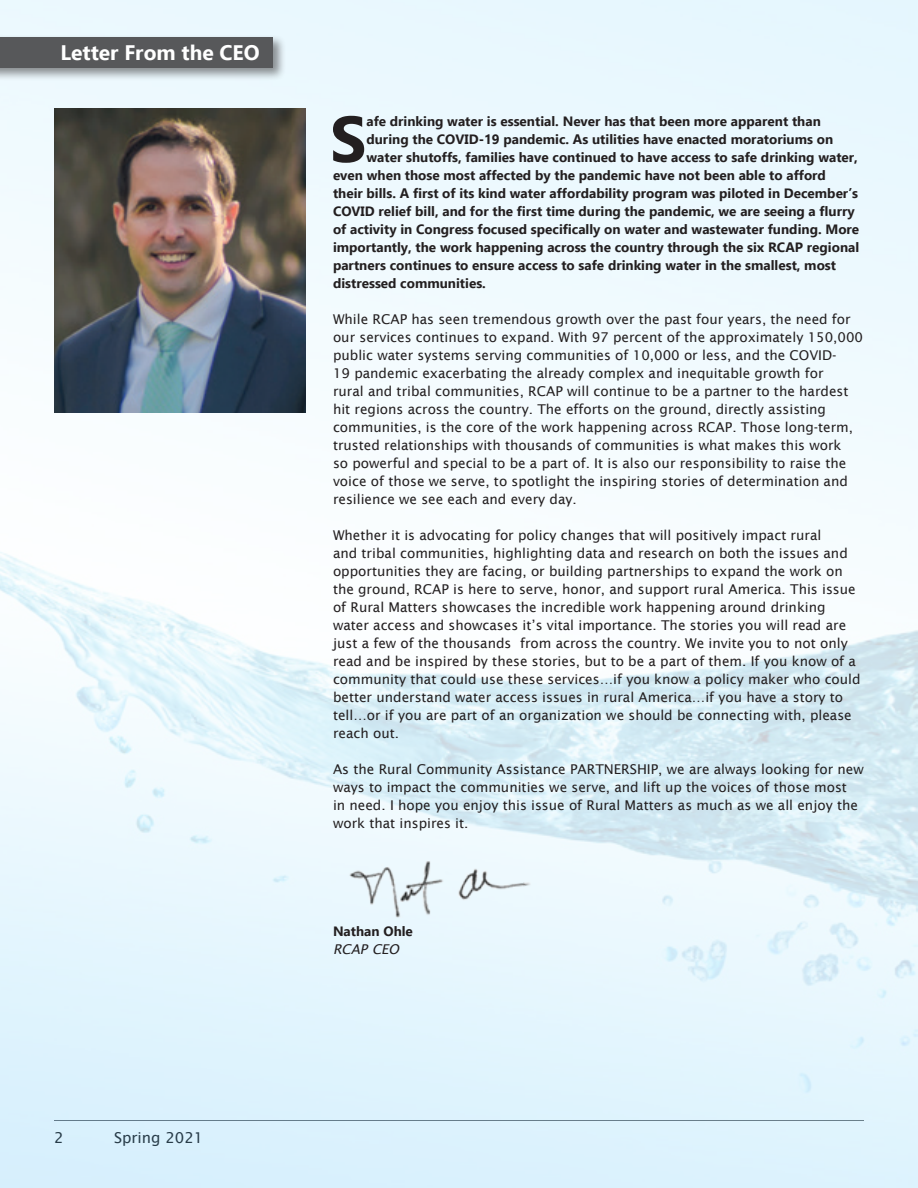
<style>
.page{position:relative;width:918px;height:1188px;background:#fff}
.page>*{position:absolute;margin:0;border:0;box-sizing:border-box;transform-origin:0 0}
.Feature1stParagraph{font:700 64.95px "Ebrima";color:#231f20}
.t1{font:700 21px "Ebrima";color:#fff}
.t2{font:15px "Lucida Sans";color:#231f20}
.Feature_Basic{font:13.5px/18px "Lucida Sans";color:#231f20}
.Feature1stParagraph-2{font:700 13.5px "Ebrima";color:#231f20}
.Feature_AuthorName{font:700 13.5px "Ebrima";color:#231f20}
.Feature_Basic-2{font:italic 13.5px "Lucida Sans";color:#231f20}
</style>
<div class="page">
<img style="left:0;top:0;width:918px;height:1188px">
<div style="left:0;top:33px;width:286px;height:47px;background:#231f20;opacity:.5"></div>
<div style="left:0;top:37px;width:273px;height:31px;background:#57585a"></div>
<img style="left:54px;top:108px;width:252px;height:305px">
<img style="left:341px;top:857px;width:197px;height:61px">
<h2 class="t1" style="left:60px;top:37px;width:201px">Letter From the CEO</h2>
<p class="t2" style="left:54px;top:1129px;width:11px">2</p>
<p class="t2" style="left:114px;top:1129px;width:91px">Spring 2021</p>
<p class="Feature1stParagraph" style="left:330px;top:91px;width:38px">S</p>
<p class="Feature1stParagraph-2" style="left:366px;top:111px;width:456px">afe drinking water is essential. Never has that been more apparent than</p>
<p class="Feature1stParagraph-2" style="left:366px;top:129px;width:468px">during the COVID-19 pandemic. As utilities have enacted moratoriums on</p>
<p class="Feature1stParagraph-2" style="left:366px;top:147px;width:493px">water shutoffs, families have continued to have access to safe drinking water,</p>
<p class="Feature1stParagraph-2" style="left:333px;top:165px;width:494px">even when those most affected by the pandemic have not been able to afford</p>
<p class="Feature1stParagraph-2" style="left:333px;top:183px;width:527px">their bills. A first of its kind water affordability program was piloted in December’s</p>
<p class="Feature1stParagraph-2" style="left:333px;top:201px;width:523px">COVID relief bill, and for the first time during the pandemic, we are seeing a flurry</p>
<p class="Feature1stParagraph-2" style="left:333px;top:219px;width:528px">of activity in Congress focused specifically on water and wastewater funding. More</p>
<p class="Feature1stParagraph-2" style="left:333px;top:237px;width:528px">importantly, the work happening across the country through the six RCAP regional</p>
<p class="Feature1stParagraph-2" style="left:333px;top:255px;width:505px">partners continues to ensure access to safe drinking water in the smallest, most</p>
<p class="Feature1stParagraph-2" style="left:333px;top:273px;width:154px">distressed communities.</p>
<p class="Feature_Basic" style="left:333px;top:310px;width:532px">While RCAP has seen tremendous growth over the past four years, the need for our services continues to expand. With 97 percent of the approximately 150,000 public water systems serving communities of 10,000 or less, and the COVID-<br>19 pandemic exacerbating the already complex and inequitable growth for<br>rural and tribal communities, RCAP will continue to be a partner to the hardest hit regions across the country. The efforts on the ground, directly assisting communities, is the core of the work happening across RCAP. Those long-term, trusted relationships with thousands of communities is what makes this work<br>so powerful and special to be a part of. It is also our responsibility to raise the voice of those we serve, to spotlight the inspiring stories of determination and resilience we see each and every day.</p>
<p class="Feature_Basic" style="left:333px;top:526px;width:529px">Whether it is advocating for policy changes that will positively impact rural<br>and tribal communities, highlighting data and research on both the issues and opportunities they are facing, or building partnerships to expand the work on the ground, RCAP is here to serve, honor, and support rural America. This issue of Rural Matters showcases the incredible work happening around drinking water access and showcases it’s vital importance. The stories you will read are just a few of the thousands from across the country. We invite you to not only read and be inspired by these stories, but to be a part of them. If you know of a community that could use these services…if you know a policy maker who could better understand water access issues in rural America…if you have a story to tell…or if you are part of an organization we should be connecting with, please reach out.</p>
<p class="Feature_Basic" style="left:333px;top:760px;width:532px">As the Rural Community Assistance PARTNERSHIP, we are always looking for new ways to impact the communities we serve, and lift up the voices of those most<br>in need. I hope you enjoy this issue of Rural Matters as much as we all enjoy the work that inspires it.</p>
<p class="Feature_AuthorName" style="left:333px;top:921px;width:81px">Nathan Ohle</p>
<p class="Feature_Basic-2" style="left:333px;top:941px;width:68px">RCAP CEO</p>
</div>
